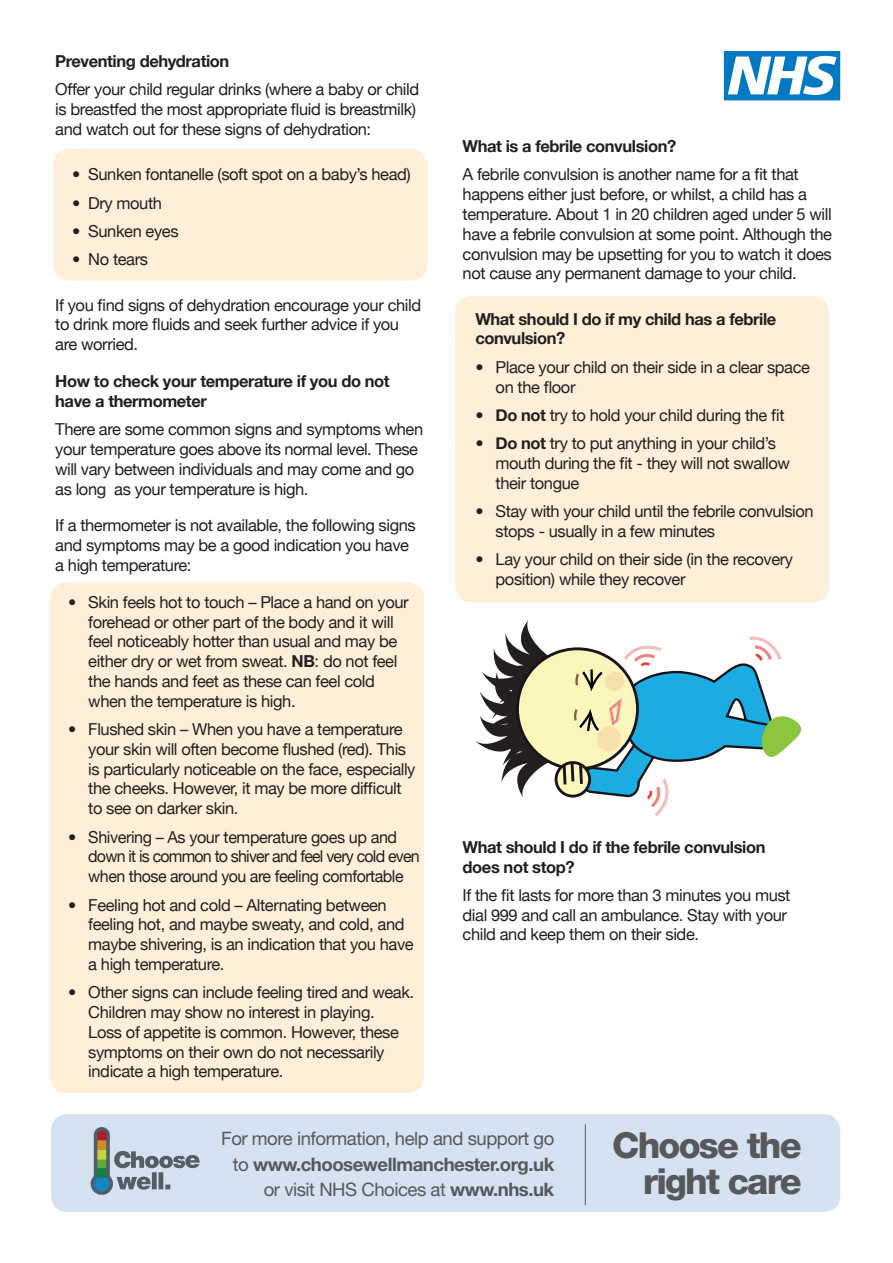
<style>
.page{position:relative;width:893px;height:1263px;background:#fff}
.page>*{position:absolute;margin:0;border:0;box-sizing:border-box;transform-origin:0 0}
.t1{font:800 35.85px/36px "Helvetica Neue LT Std";letter-spacing:-.05em;color:#57585a;text-align:right}
.t2{font:18.6px/25.3px "Helvetica Neue LT Std";letter-spacing:-.025em;color:#57585a;text-align:right}
.t3{font:16.5px/19.8px "Helvetica Neue";letter-spacing:-.025em;color:#231f20}
.t4{font:700 16.5px/19.8px "Helvetica Neue";letter-spacing:-.025em;color:#231f20}
.s1{font-weight:700}
</style>
<div class="page">
<svg style="left:724px;top:51px;width:116px;height:49px"></svg>
<div style="left:51px;top:1114px;width:789px;height:98px;background:#d4e2f2;border-radius:16px"></div>
<img style="left:90px;top:1127px;width:110px;height:68px">
<hr style="left:585px;top:1124px;width:1px;height:81px;background:#57585a">
<div style="left:53px;top:149px;width:374px;height:132px;background:#feefd8;border-radius:16px"></div>
<div style="left:455px;top:296px;width:374px;height:306px;background:#feefd8;border-radius:16px"></div>
<div style="left:50px;top:583px;width:374px;height:510px;background:#feefd8;border-radius:16px"></div>
<svg style="left:475px;top:620px;width:327px;height:196px"></svg>
<div style="left:597px;top:726px;width:24px;height:25px;background:#f7e0ac;border-radius:50%"></div>
<div style="left:605px;top:671px;width:19px;height:20px;background:#f7e0ac;border-radius:50%"></div>
<p class="t4" style="left:55px;top:50px;width:176px">Preventing dehydration</p>
<p class="t3" style="left:55px;top:78px;width:365px">Offer your child regular drinks (where a baby or child is breastfed the most appropriate fluid is breastmilk) and watch out for these signs of dehydration:</p>
<p class="t3" style="left:72px;top:163px;width:340px">• Sunken fontanelle (soft spot on a baby’s head)</p>
<p class="t3" style="left:72px;top:192px;width:91px">• Dry mouth</p>
<p class="t3" style="left:72px;top:220px;width:108px">• Sunken eyes</p>
<p class="t3" style="left:72px;top:248px;width:77px">• No tears</p>
<p class="t3" style="left:55px;top:294px;width:367px">If you find signs of dehydration encourage your child to drink more fluids and seek further advice if you are worried.</p>
<p class="t4" style="left:55px;top:370px;width:336px">How to check your temperature if you do not have a thermometer</p>
<p class="t3" style="left:55px;top:418px;width:369px">There are some common signs and symptoms when your temperature goes above its normal level. These will vary between individuals and may come and go as long as your temperature is high.</p>
<p class="t3" style="left:55px;top:514px;width:362px">If a thermometer is not available, the following signs and symptoms may be a good indication you have a high temperature:</p>
<p class="t3" style="left:88px;top:591px;width:322px;text-indent:-20px">• Skin feels hot to touch – Place a hand on your forehead or other part of the body and it will feel noticeably hotter than usual and may be either dry or wet from sweat. <span class="s1">NB</span>: do not feel the hands and feet as these can feel cold when the temperature is high.</p>
<p class="t3" style="left:88px;top:718px;width:329px;text-indent:-20px">• Flushed skin – When you have a temperature your skin will often become flushed (red). This is particularly noticeable on the face, especially the cheeks. However, it may be more difficult to see on darker skin.</p>
<p class="t3" style="left:88px;top:826px;width:333px;text-indent:-20px">• Shivering – As your temperature goes up and down it is common to shiver and feel very cold even when those around you are feeling comfortable</p>
<p class="t3" style="left:88px;top:893px;width:327px;text-indent:-20px">• Feeling hot and cold – Alternating between feeling hot, and maybe sweaty, and cold, and maybe shivering, is an indication that you have a high temperature.</p>
<p class="t3" style="left:88px;top:981px;width:327px;text-indent:-20px">• Other signs can include feeling tired and weak.<br>Children may show no interest in playing.<br>Loss of appetite is common. However, these symptoms on their own do not necessarily indicate a high temperature.</p>
<p class="t4" style="left:463px;top:135px;width:215px">What is a febrile convulsion?</p>
<p class="t3" style="left:463px;top:163px;width:371px">A febrile convulsion is another name for a fit that happens either just before, or whilst, a child has a temperature. About 1 in 20 children aged under 5 will have a febrile convulsion at some point. Although the convulsion may be upsetting for you to watch it does not cause any permanent damage to your child.</p>
<p class="t4" style="left:475px;top:308px;width:303px">What should I do if my child has a febrile convulsion?</p>
<p class="t3" style="left:496px;top:356px;width:316px;text-indent:-20px">• Place your child on their side in a clear space on the floor</p>
<p class="t3" style="left:475px;top:404px;width:311px">• <span class="s1">Do not</span> try to hold your child during the fit</p>
<p class="t3" style="left:496px;top:432px;width:296px;text-indent:-20px">• <span class="s1">Do not</span> try to put anything in your child’s mouth during the fit - they will not swallow their tongue</p>
<p class="t3" style="left:496px;top:500px;width:319px;text-indent:-20px">• Stay with your child until the febrile convulsion stops - usually in a few minutes</p>
<p class="t3" style="left:496px;top:548px;width:299px;text-indent:-20px">• Lay your child on their side (in the recovery position) while they recover</p>
<p class="t4" style="left:463px;top:836px;width:304px">What should I do if the febrile convulsion does not stop?</p>
<p class="t3" style="left:463px;top:884px;width:329px">If the fit lasts for more than 3 minutes you must dial 999 and call an ambulance. Stay with your child and keep them on their side.</p>
<p class="t2" style="left:221px;top:1126px;width:335px">For more information, help and support go to <span class="s1">www.choosewellmanchester.org.uk </span>or visit NHS Choices at <span class="s1">www.nhs.uk</span></p>
<h1 class="t1" style="left:612px;top:1127px;width:191px">Choose the right care</h1>
</div>
